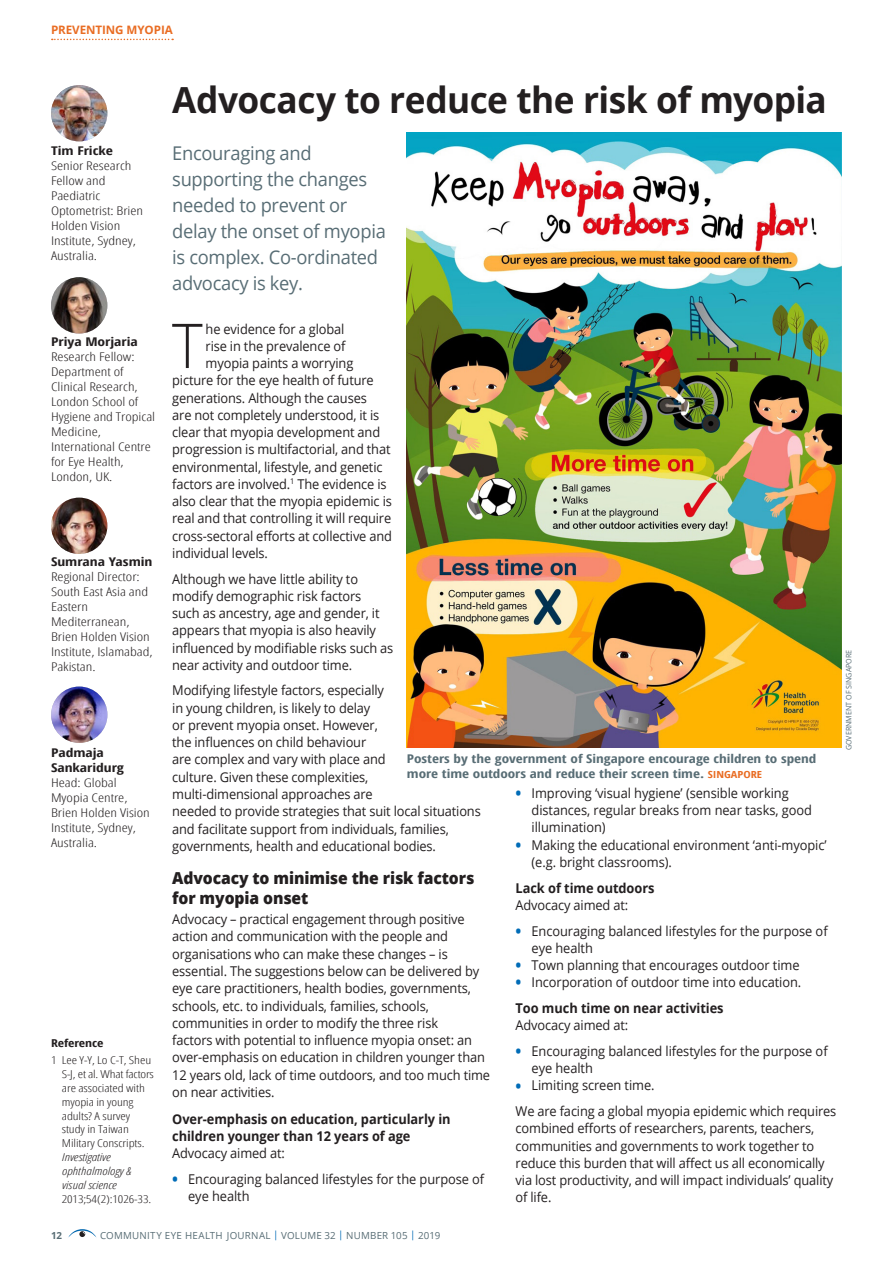
<style>
.page{position:relative;width:893px;height:1263px;background:#fff}
.page>*{position:absolute;margin:0;border:0;box-sizing:border-box;transform-origin:0 0}
.t1{font:300 61.8px "Open Sans";color:#231f20;scale:.95 1}
.t2{font:700 36px "Open Sans";letter-spacing:-.015em;color:#231f20}
.t3{font:18.9px/26.1px "Open Sans";letter-spacing:-.015em;color:#586d75}
.t4{font:800 16.5px/19.5px "Open Sans";letter-spacing:-.005em;color:#231f20;scale:.95 1}
.t5{font:13.5px/17.2px "Open Sans";letter-spacing:-.01em;color:#231f20;scale:.95 1}
.t6{font:700 13.5px/17.2px "Open Sans";letter-spacing:-.005em;color:#231f20;scale:.95 1}
.t7{font:300 12px/15px "Open Sans Condensed";color:#231f20;scale:1.3 1}
.t8{font:700 12px/15px "Open Sans Condensed";color:#586d75;scale:1.26 1}
.t9{font:700 12px/15px "Open Sans Condensed";color:#231f20;scale:1.3 1}
.t10{font:700 11.7px "Open Sans";letter-spacing:-.005em;color:#e96d24}
.t11{font:300 10.8px/14px "Open Sans Condensed";letter-spacing:-.005em;color:#231f20;scale:1.27 1}
.t12{font:italic 300 10.8px/14px "Open Sans Condensed";letter-spacing:-.005em;color:#231f20;scale:1.27 1}
.t13{font:700 10.8px "Open Sans Condensed";letter-spacing:-.01em;color:#231f20;scale:1.27 1}
.t14{font:9.75px "Open Sans";letter-spacing:.025em;color:#586d75}
.t15{font:700 9.75px "Open Sans";color:#586d75}
.t16{font:7.5px "Open Sans";color:#586d75;scale:.95 1}
.s1{font-weight:700;font-size:16.5px;color:#006cb7}
.s2{font-size:9.75px;color:#e96d24}
.s3{font-weight:700}
.s4{color:#006cb7}
</style>
<div class="page">
<svg style="left:68px;top:1229px;width:29px;height:9px"></svg>
<svg style="left:52px;top:39px;width:121px;height:1px"></svg>
<img style="left:407px;top:133px;width:435px;height:614px">
<img style="left:51px;top:277px;width:56px;height:57px;border-radius:28px">
<img style="left:51px;top:85px;width:56px;height:56px;border-radius:28px">
<img style="left:51px;top:498px;width:56px;height:56px;border-radius:28px">
<img style="left:51px;top:686px;width:56px;height:57px;border-radius:28px">
<p class="t10" style="left:51px;top:22px;width:123px">PREVENTING MYOPIA</p>
<p class="t9" style="left:51px;top:143px;width:49px">Tim Fricke</p>
<p class="t7" style="left:51px;top:158px;width:72px">Senior Research<br>Fellow and<br>Paediatric<br>Optometrist: Brien<br>Holden Vision<br>Institute, Sydney,<br>Australia.</p>
<h2 class="t2" style="left:172px;top:74px;width:656px">Advocacy to reduce the risk of myopia</h2>
<h3 class="t3" style="left:172px;top:140px;width:215px">Encouraging and supporting the changes needed to prevent or delay the onset of myopia is complex. Co-ordinated advocacy is key.</h3>
<p class="t9" style="left:51px;top:333px;width:68px">Priya Morjaria</p>
<p class="t7" style="left:51px;top:348px;width:82px">Research Fellow:<br>Department of<br>Clinical Research,<br>London School of<br>Hygiene and Tropical<br>Medicine,<br>International Centre for Eye Health,<br>London, UK.</p>
<p class="t9" style="left:51px;top:554px;width:79px">Sumrana Yasmin</p>
<p class="t7" style="left:51px;top:569px;width:80px">Regional Director:<br>South East Asia and<br>Eastern<br>Mediterranean,<br>Brien Holden Vision<br>Institute, Islamabad,<br>Pakistan.</p>
<p class="t9" style="left:51px;top:744px;width:58px">Padmaja<br>Sankaridurg</p>
<p class="t7" style="left:51px;top:774px;width:78px">Head: Global<br>Myopia Centre,<br>Brien Holden Vision<br>Institute, Sydney,<br>Australia.</p>
<p class="t13" style="left:51px;top:1035px;width:43px">Reference</p>
<p class="t11" style="left:62px;top:1053px;width:74px;text-indent:-11px">1 Lee Y-Y, Lo C-T, Sheu<br>S-J, et al. What factors are associated with myopia in young adults? A survey study in Taiwan<br>Military Conscripts.</p>
<p class="t12" style="left:62px;top:1150px;width:56px">Investigative ophthalmology &amp; visual science</p>
<p class="t11" style="left:62px;top:1191px;width:72px">2013;54(2):1026-33.</p>
<h1 class="t1" style="left:172px;top:303px;width:34px">T</h1>
<p class="t5" style="left:206px;top:320px;width:148px">he evidence for a global</p>
<p class="t5" style="left:206px;top:337px;width:149px">rise in the prevalence of</p>
<p class="t5" style="left:206px;top:354px;width:157px">myopia paints a worrying</p>
<p class="t5" style="left:172px;top:371px;width:214px">picture for the eye health of future</p>
<p class="t5" style="left:172px;top:389px;width:206px">generations. Although the causes</p>
<p class="t5" style="left:172px;top:406px;width:220px">are not completely understood, it is</p>
<p class="t5" style="left:172px;top:423px;width:220px">clear that myopia development and</p>
<p class="t5" style="left:172px;top:440px;width:231px">progression is multifactorial, and that</p>
<p class="t5" style="left:172px;top:458px;width:223px">environmental, lifestyle, and genetic</p>
<p class="t5" style="left:172px;top:475px;width:227px">factors are involved.<sup>1</sup> The evidence is</p>
<p class="t5" style="left:172px;top:492px;width:233px">also clear that the myopia epidemic is</p>
<p class="t5" style="left:172px;top:509px;width:232px">real and that controlling it will require</p>
<p class="t5" style="left:172px;top:527px;width:233px">cross-sectoral efforts at collective and</p>
<p class="t5" style="left:172px;top:544px;width:102px">individual levels.</p>
<p class="t5" style="left:172px;top:570px;width:234px">Although we have little ability to modify demographic risk factors<br>such as ancestry, age and gender, it appears that myopia is also heavily influenced by modifiable risks such as near activity and outdoor time.</p>
<p class="t5" style="left:172px;top:682px;width:326px">Modifying lifestyle factors, especially<br>in young children, is likely to delay<br>or prevent myopia onset. However,<br>the influences on child behaviour<br>are complex and vary with place and<br>culture. Given these complexities,<br>multi-dimensional approaches are<br>needed to provide strategies that suit local situations and facilitate support from individuals, families, governments, health and educational bodies.</p>
<p class="t4" style="left:172px;top:868px;width:320px">Advocacy to minimise the risk factors for myopia onset</p>
<p class="t5" style="left:172px;top:910px;width:336px">Advocacy – practical engagement through positive action and communication with the people and organisations who can make these changes – is essential. The suggestions below can be delivered by eye care practitioners, health bodies, governments, schools, etc. to individuals, families, schools, communities in order to modify the three risk<br>factors with potential to influence myopia onset: an over-emphasis on education in children younger than 12 years old, lack of time outdoors, and too much time on near activities.</p>
<p class="t6" style="left:172px;top:1110px;width:295px">Over-emphasis on education, particularly in children younger than 12 years of age</p>
<p class="t5" style="left:172px;top:1144px;width:120px">Advocacy aimed at:</p>
<p class="t5" style="left:188px;top:1170px;width:313px;text-indent:-16px"><span class="s1">•</span> Encouraging balanced lifestyles for the purpose of eye health</p>
<p class="t8" style="left:407px;top:750px;width:326px">Posters by the government of Singapore encourage children to spend more time outdoors and reduce their screen time. <span class="s2">SINGAPORE</span></p>
<p class="t5" style="left:531px;top:784px;width:297px;text-indent:-16px"><span class="s1">•</span> Improving ‘visual hygiene’ (sensible working distances, regular breaks from near tasks, good illumination)</p>
<p class="t5" style="left:531px;top:836px;width:312px;text-indent:-16px"><span class="s1">•</span> Making the educational environment ‘anti-myopic’ (e.g. bright classrooms).</p>
<p class="t6" style="left:516px;top:879px;width:148px">Lack of time outdoors</p>
<p class="t5" style="left:516px;top:896px;width:120px">Advocacy aimed at:</p>
<p class="t5" style="left:531px;top:922px;width:313px;text-indent:-16px"><span class="s1">•</span> Encouraging balanced lifestyles for the purpose of eye health</p>
<p class="t5" style="left:516px;top:956px;width:300px"><span class="s1">•</span> Town planning that encourages outdoor time</p>
<p class="t5" style="left:516px;top:969px;width:302px;line-height:25.7px"><span class="s1">•</span> Incorporation of outdoor time into education.<br><span class="s3">Too much time on near activities</span></p>
<p class="t5" style="left:516px;top:1016px;width:120px">Advocacy aimed at:</p>
<p class="t5" style="left:531px;top:1042px;width:313px;text-indent:-16px"><span class="s1">•</span> Encouraging balanced lifestyles for the purpose of eye health</p>
<p class="t5" style="left:516px;top:1072px;width:339px;line-height:25.7px"><span class="s1">•</span> Limiting screen time.<br>We are facing a global myopia epidemic which requires</p>
<p class="t5" style="left:516px;top:1119px;width:336px">combined efforts of researchers, parents, teachers, communities and governments to work together to reduce this burden that will affect us all economically via lost productivity, and will impact individuals’ quality of life.</p>
<p class="t16" style="left:843px;top:750px;width:107px;rotate:-90deg">GOVERNMENT OF SINGAPORE</p>
<p class="t15" style="left:51px;top:1228px;width:13px">12</p>
<p class="t14" style="left:100px;top:1228px;width:342px">COMMUNITY EYE HEALTH JOURNAL <span class="s4">|</span> VOLUME 32 <span class="s4">|</span> NUMBER 105 <span class="s4">|</span> 2019</p>
</div>
